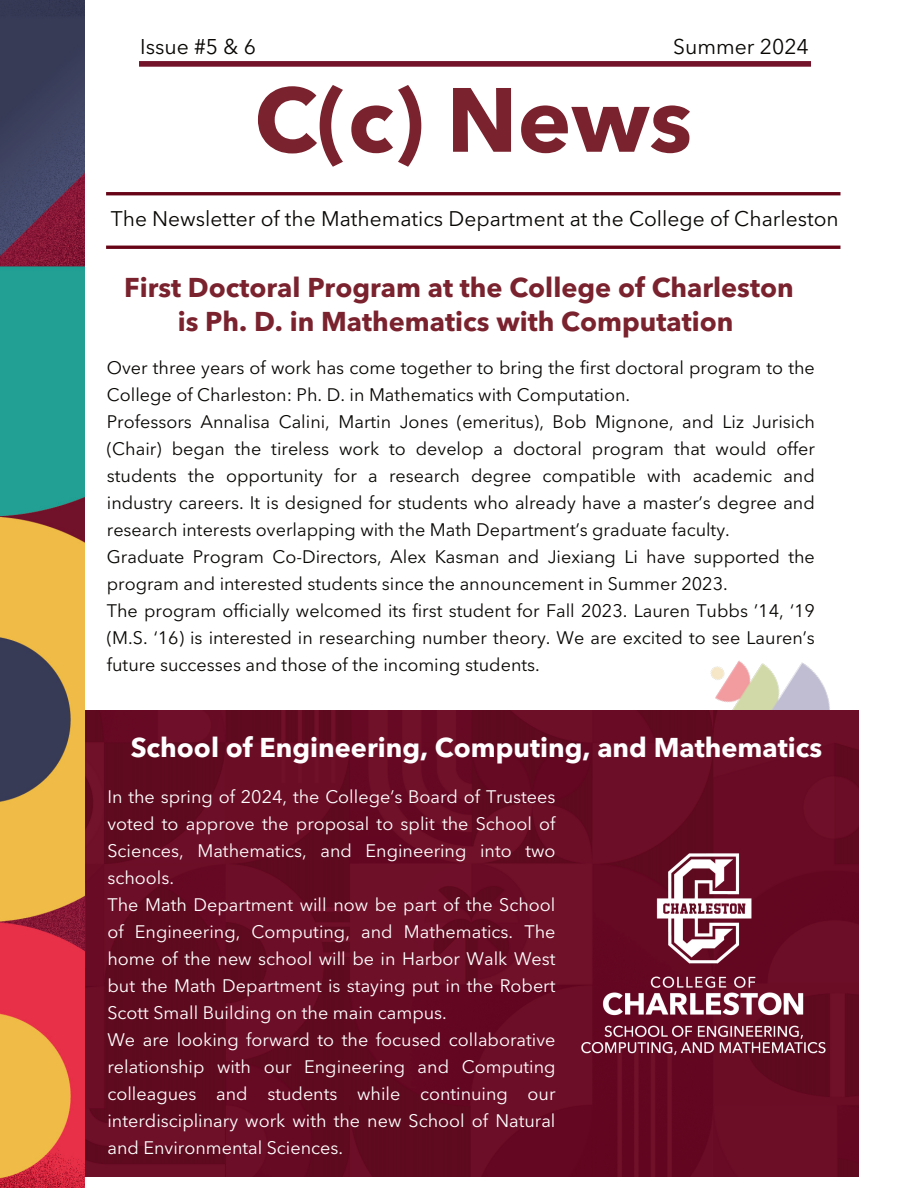
<style>
.page{position:relative;width:918px;height:1188px;background:#fff}
.page>*{position:absolute;margin:0;border:0;box-sizing:border-box;transform-origin:0 0}
.t1{font:700 90.15px "Avenir Next LT Pro";color:#7a222e}
.t2{font:700 27px/33.8px "Avenir Next LT Pro";color:#7a222e;text-align:center}
.t3{font:700 27px "Avenir Next LT Pro";color:#fff}
.t4{font:21.15px "Avenir Next LT Pro";color:#080704}
.t5{font:21px "Avenir Next LT Pro";color:#080704}
.t6{font:18px/27px "Avenir Next LT Pro";color:#080704}
.t7{font:18px/27px "Avenir Next LT Pro";color:#fff}
</style>
<div class="page">
<img style="left:710px;top:660px;width:149px;height:128px">
<img style="left:85px;top:710px;width:773px;height:466px">
<img style="left:0;top:0;width:85px;height:1188px">
<img style="left:563px;top:816px;width:280px;height:280px">
<div style="left:139px;top:61px;width:672px;height:6px;background:#73142b"></div>
<hr style="left:106px;top:192px;width:734px;height:3px;background:#670416">
<hr style="left:106px;top:246px;width:734px;height:3px;background:#670416">
<p class="t4" style="left:140px;top:34px;width:117px">Issue #5 &amp; 6</p>
<p class="t4" style="left:673px;top:34px;width:137px">Summer 2024</p>
<h1 class="t1" style="left:254px;top:65px;width:439px">C(c) News</h1>
<p class="t5" style="left:111px;top:206px;width:729px">The Newsletter of the Mathematics Department at the College of Charleston</p>
<h2 class="t2" style="left:124px;top:271px;width:671px">First Doctoral Program at the College of Charleston is Ph. D. in Mathematics with Computation</h2>
<p class="t6" style="left:107px;top:355px;width:710px">Over three years of work has come together to bring the first doctoral program to the College of Charleston: Ph. D. in Mathematics with Computation.<br>Professors Annalisa Calini, Martin Jones (emeritus), Bob Mignone, and Liz Jurisich (Chair) began the tireless work to develop a doctoral program that would offer students the opportunity for a research degree compatible with academic and industry careers. It is designed for students who already have a master’s degree and research interests overlapping with the Math Department’s graduate faculty.<br>Graduate Program Co-Directors, Alex Kasman and Jiexiang Li have supported the program and interested students since the announcement in Summer 2023.<br>The program officially welcomed its first student for Fall 2023. Lauren Tubbs ’14, ‘19 (M.S. ‘16) is interested in researching number theory. We are excited to see Lauren’s future successes and those of the incoming students.</p>
<h2 class="t3" style="left:131px;top:731px;width:693px">School of Engineering, Computing, and Mathematics</h2>
<p class="t7" style="left:107px;top:783px;width:450px">In the spring of 2024, the College’s Board of Trustees voted to approve the proposal to split the School of Sciences, Mathematics, and Engineering into two schools.<br>The Math Department will now be part of the School of Engineering, Computing, and Mathematics. The home of the new school will be in Harbor Walk West but the Math Department is staying put in the Robert Scott Small Building on the main campus.<br>We are looking forward to the focused collaborative relationship with our Engineering and Computing colleagues and students while continuing our interdisciplinary work with the new School of Natural and Environmental Sciences.</p>
</div>
